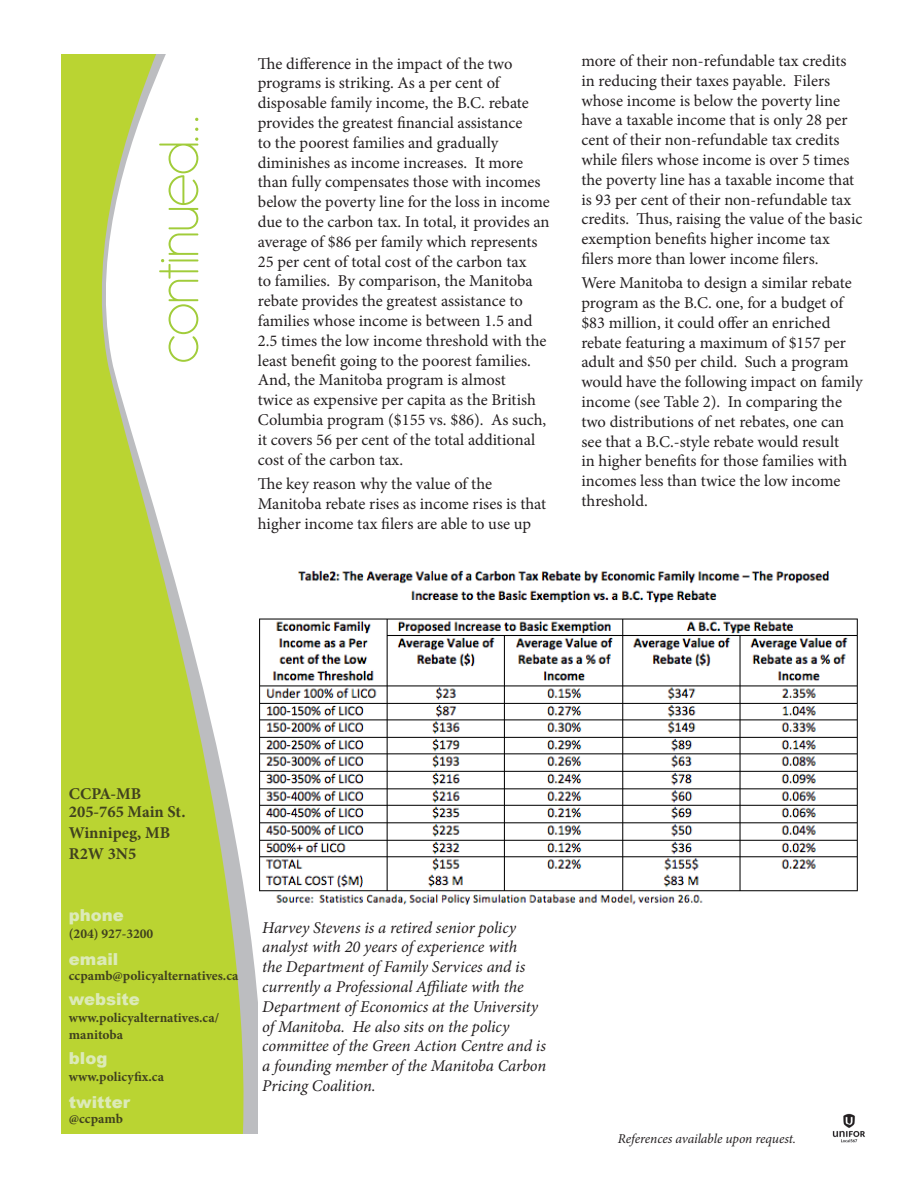
<style>
.page{position:relative;width:918px;height:1188px;background:#fff}
.page>*{position:absolute;margin:0;border:0;box-sizing:border-box;transform-origin:0 0}
.t1{font:200 61.5px "Antipasto";letter-spacing:-.04em;color:#a1cc3a}
.t2{font:16.5px/19.8px "Minion Pro";color:#231f20}
.t3{font:italic 16.5px/19.8px "Minion Pro";letter-spacing:-.01em;color:#231f20}
.t4{font:700 16.5px/21px "Minion Pro";color:#40411e}
.t5{font:900 16.5px "Arial";color:#dceab8}
.t6{font:700 13.5px/16.5px "Minion Pro";color:#40411e}
.t7{font:italic 13.5px "Minion Pro";letter-spacing:-.005em;color:#231f20}
</style>
<div class="page">
<svg style="left:62px;top:54px;width:196px;height:1080px;fill:#bad432"></svg>
<img style="left:832px;top:1113px;width:33px;height:30px">
<img style="left:259px;top:570px;width:599px;height:335px">
<p class="t1" style="left:144px;top:364px;width:251px;rotate:-90deg">continued...</p>
<p class="t2" style="left:258px;top:54px;width:293px">The difference in the impact of the two programs is striking. As a per cent of disposable family income, the B.C. rebate provides the greatest financial assistance<br>to the poorest families and gradually diminishes as income increases. It more than fully compensates those with incomes below the poverty line for the loss in income due to the carbon tax. In total, it provides an average of $86 per family which represents 25 per cent of total cost of the carbon tax<br>to families. By comparison, the Manitoba rebate provides the greatest assistance to families whose income is between 1.5 and 2.5 times the low income threshold with the least benefit going to the poorest families.<br>And, the Manitoba program is almost<br>twice as expensive per capita as the British Columbia program ($155 vs. $86). As such, it covers 56 per cent of the total additional cost of the carbon tax.</p>
<p class="t2" style="left:258px;top:474px;width:290px">The key reason why the value of the<br>Manitoba rebate rises as income rises is that higher income tax filers are able to use up</p>
<p class="t2" style="left:581px;top:51px;width:283px">more of their non-refundable tax credits in reducing their taxes payable. Filers whose income is below the poverty line have a taxable income that is only 28 per cent of their non-refundable tax credits while filers whose income is over 5 times the poverty line has a taxable income that is 93 per cent of their non-refundable tax credits. Thus, raising the value of the basic exemption benefits higher income tax filers more than lower income filers.</p>
<p class="t2" style="left:581px;top:273px;width:283px">Were Manitoba to design a similar rebate program as the B.C. one, for a budget of $83 million, it could offer an enriched rebate featuring a maximum of $157 per adult and $50 per child. Such a program would have the following impact on family income (see Table 2). In comparing the two distributions of net rebates, one can see that a B.C.-style rebate would result<br>in higher benefits for those families with incomes less than twice the low income threshold.</p>
<p class="t4" style="left:69px;top:783px;width:74px">CCPA-MB</p>
<p class="t4" style="left:69px;top:801px;width:118px">205-765 Main St.</p>
<p class="t4" style="left:69px;top:822px;width:103px">Winnipeg, MB<br>R2W 3N5</p>
<p class="t5" style="left:69px;top:903px;width:57px">phone</p>
<p class="t6" style="left:69px;top:925px;width:86px">(204) 927-3200</p>
<p class="t6" style="left:69px;top:967px;width:171px">ccpamb@policyalternatives.ca</p>
<p class="t6" style="left:69px;top:1009px;width:152px">www.policyalternatives.ca/ manitoba</p>
<p class="t6" style="left:69px;top:1068px;width:97px">www.policyfix.ca</p>
<p class="t6" style="left:69px;top:1110px;width:56px">@ccpamb</p>
<p class="t5" style="left:69px;top:947px;width:51px">email</p>
<p class="t5" style="left:69px;top:988px;width:73px">website</p>
<p class="t5" style="left:69px;top:1046px;width:40px">blog</p>
<p class="t5" style="left:69px;top:1090px;width:63px">twitter</p>
<p class="t3" style="left:262px;top:917px;width:286px">Harvey Stevens is a retired senior policy analyst with 20 years of experience with<br>the Department of Family Services and is currently a Professional Affiliate with the Department of Economics at the University of Manitoba. He also sits on the policy committee of the Green Action Centre and is a founding member of the Manitoba Carbon Pricing Coalition.</p>
<p class="t7" style="left:618px;top:1129px;width:180px">References available upon request.</p>
</div>
